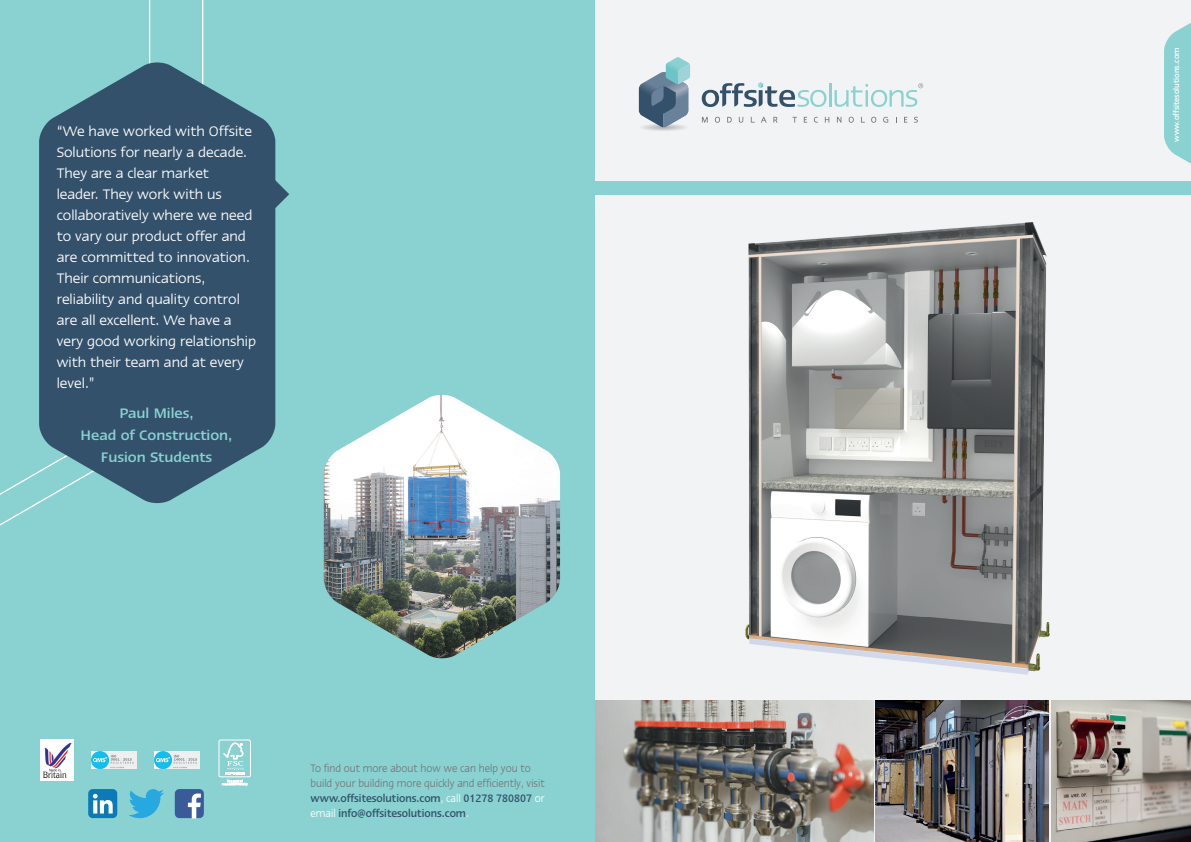
<style>
.page{position:relative;width:1191px;height:842px;background:#fff}
.page>*{position:absolute;margin:0;border:0;box-sizing:border-box;transform-origin:0 0}
.t1{font:14px/21px "Ergo LT Pro";color:#fff}
.t2{font:500 14px/22px "Ergo LT Pro";color:#89d2d1;text-align:center}
.t3{font:11px/15px "Ergo LT Pro";color:#76787b;scale:.9 1}
.t4{font:500 8px "Ergo LT Pro";color:#fff;scale:.9 1}
.s1{font-weight:500;color:#33516b}
.s2{color:#fff}
</style>
<div class="page">
<div style="left:0;top:0;width:595px;height:842px;background:#89d2d1"></div>
<svg style="left:39px;top:62px;width:236px;height:441px;background:#3f6279"></svg>
<svg style="left:251px;top:175px;width:38px;height:38px"></svg>
<div style="left:88px;top:789px;width:29px;height:29px;background:#0a7bb6;border-radius:5px"></div>
<div style="left:175px;top:789px;width:29px;height:29px;background:#3a5a99;border-radius:5px"></div>
<svg style="left:129px;top:789px;width:35px;height:29px"></svg>
<svg style="left:93px;top:794px;width:20px;height:19px"></svg>
<svg style="left:188px;top:793px;width:13px;height:25px"></svg>
<img style="left:324px;top:395px;width:236px;height:263px">
<div style="left:40px;top:739px;width:33px;height:41px;background:#fff"></div>
<img style="left:43px;top:743px;width:28px;height:34px">
<div style="left:219px;top:740px;width:32px;height:37px;border:1px solid #fff;border-radius:2px"></div>
<svg style="left:222px;top:743px;width:25px;height:43px"></svg>
<img style="left:91px;top:751px;width:45px;height:18px">
<img style="left:155px;top:751px;width:45px;height:18px">
<div style="left:595px;top:0;width:596px;height:842px;background:#f2f3f4"></div>
<img style="left:642px;top:127px;width:43px;height:4px">
<svg style="left:639px;top:57px;width:51px;height:70px"></svg>
<hr style="left:829px;top:83px;width:3px;height:24px;background:#89d2d1">
<svg style="left:702px;top:82px;width:124px;height:25px"></svg>
<svg style="left:702px;top:117px;width:5px;height:6px"></svg>
<svg style="left:715px;top:117px;width:5px;height:6px"></svg>
<svg style="left:727px;top:117px;width:4px;height:6px"></svg>
<svg style="left:739px;top:117px;width:4px;height:6px"></svg>
<svg style="left:761px;top:117px;width:5px;height:6px"></svg>
<svg style="left:773px;top:117px;width:4px;height:6px"></svg>
<svg style="left:792px;top:117px;width:5px;height:6px"></svg>
<svg style="left:804px;top:117px;width:3px;height:6px"></svg>
<svg style="left:814px;top:117px;width:4px;height:6px"></svg>
<svg style="left:825px;top:117px;width:4px;height:6px"></svg>
<svg style="left:837px;top:117px;width:4px;height:6px"></svg>
<svg style="left:848px;top:117px;width:5px;height:6px"></svg>
<svg style="left:861px;top:117px;width:4px;height:6px"></svg>
<svg style="left:871px;top:117px;width:5px;height:6px"></svg>
<svg style="left:883px;top:117px;width:5px;height:6px"></svg>
<svg style="left:904px;top:117px;width:3px;height:6px"></svg>
<svg style="left:914px;top:117px;width:4px;height:6px"></svg>
<svg style="left:834px;top:83px;width:89px;height:24px"></svg>
<img style="left:595px;top:700px;width:278px;height:142px">
<img style="left:875px;top:700px;width:173px;height:142px">
<img style="left:1051px;top:700px;width:140px;height:142px">
<svg style="left:1164px;top:23px;width:27px;height:141px;background:#96d6d5"></svg>
<div style="left:587px;top:181px;width:604px;height:14px;background:#89d2d1"></div>
<img style="left:745px;top:222px;width:305px;height:453px">
<p class="t1" style="left:57px;top:120px;width:201px">“We have worked with Offsite<br>Solutions for nearly a decade.<br>They are a clear market<br>leader. They work with us collaboratively where we need to vary our product offer and are committed to innovation.<br>Their communications, reliability and quality control are all excellent. We have a very good working relationship with their team and at every level.”</p>
<p class="t2" style="left:81px;top:402px;width:153px">Paul Miles,<br>Head of Construction,<br>Fusion Students</p>
<p class="t3" style="left:310px;top:761px;width:262px">To find out more about how we can help you to build your building more quickly and efficiently, visit <span class="s1">www.offsitesolutions.com</span><span class="s2">, call</span> <span class="s1">01278 780807</span> <span class="s2">or email</span> <span class="s1">info@offsitesolutions.com</span><span class="s2">.</span></p>
<p class="t4" style="left:1171px;top:142px;width:107px;rotate:-90deg">www.offsitesolutions.com</p>
</div>
